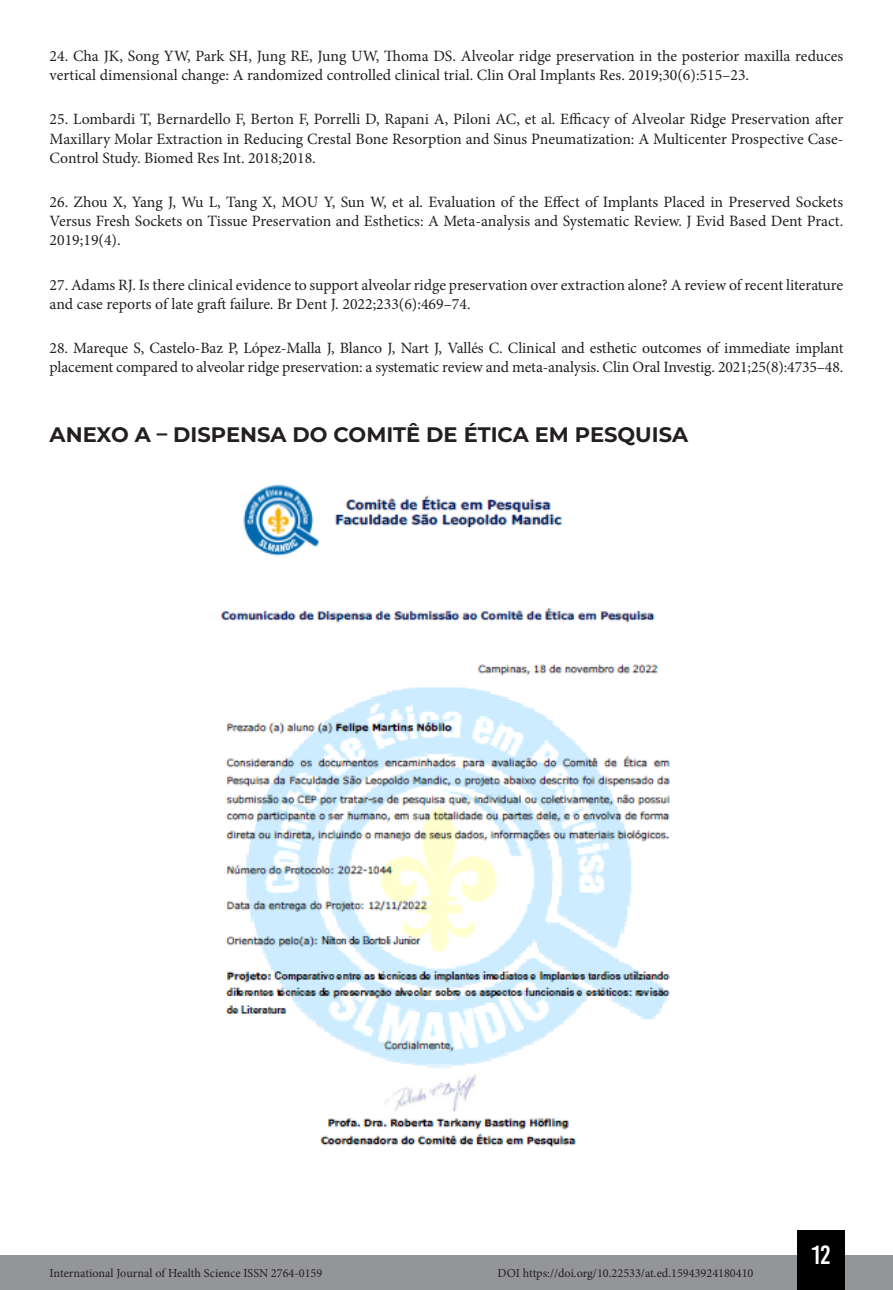
<style>
.page{position:relative;width:893px;height:1290px;background:#fff}
.page>*{position:absolute;margin:0;border:0;box-sizing:border-box;transform-origin:0 0}
.t1{font:26.25px "Bebas Kai";color:#fff}
.TITULO_REFERENCIA{font:700 21px "Montserrat";color:#231f20}
.Referencias{font:15.75px/19.2px "Minion Pro";letter-spacing:-.005em;color:#231f20}
.t2{font:12.25px "Minion Pro";color:#231f20}
</style>
<div class="page">
<div style="left:0;top:1255px;width:893px;height:35px;background:#939598"></div>
<div style="left:797px;top:1230px;width:48px;height:60px;background:#000"></div>
<img style="left:220px;top:484px;width:450px;height:663px">
<p class="Referencias" style="left:50px;top:46px;width:795px">24. Cha JK, Song YW, Park SH, Jung RE, Jung UW, Thoma DS. Alveolar ridge preservation in the posterior maxilla reduces vertical dimensional change: A randomized controlled clinical trial. Clin Oral Implants Res. 2019;30(6):515–23.</p>
<p class="Referencias" style="left:50px;top:110px;width:795px;text-align:justify">25. Lombardi T, Bernardello F, Berton F, Porrelli D, Rapani A, Piloni AC, et al. Efficacy of Alveolar Ridge Preservation after Maxillary Molar Extraction in Reducing Crestal Bone Resorption and Sinus Pneumatization: A Multicenter Prospective Case-Control Study. Biomed Res Int. 2018;2018.</p>
<p class="Referencias" style="left:50px;top:192px;width:795px;text-align:justify">26. Zhou X, Yang J, Wu L, Tang X, MOU Y, Sun W, et al. Evaluation of the Effect of Implants Placed in Preserved Sockets Versus Fresh Sockets on Tissue Preservation and Esthetics: A Meta-analysis and Systematic Review. J Evid Based Dent Pract.<br>2019;19(4).</p>
<p class="Referencias" style="left:50px;top:275px;width:795px">27. Adams RJ. Is there clinical evidence to support alveolar ridge preservation over extraction alone? A review of recent literature and case reports of late graft failure. Br Dent J. 2022;233(6):469–74.</p>
<p class="Referencias" style="left:50px;top:338px;width:795px">28. Mareque S, Castelo-Baz P, López-Malla J, Blanco J, Nart J, Vallés C. Clinical and esthetic outcomes of immediate implant placement compared to alveolar ridge preservation: a systematic review and meta-analysis. Clin Oral Investig. 2021;25(8):4735–48.</p>
<p class="TITULO_REFERENCIA" style="left:50px;top:420px;width:640px">ANEXO A – DISPENSA DO COMITÊ DE ÉTICA EM PESQUISA</p>
<p class="t2" style="left:50px;top:1265px;width:274px">International Journal of Health Science ISSN 2764-0159</p>
<p class="t2" style="left:498px;top:1265px;width:257px">DOI https://doi.org/10.22533/at.ed.15943924180410</p>
<h1 class="t1" style="left:812px;top:1241px;width:20px">12</h1>
</div>
